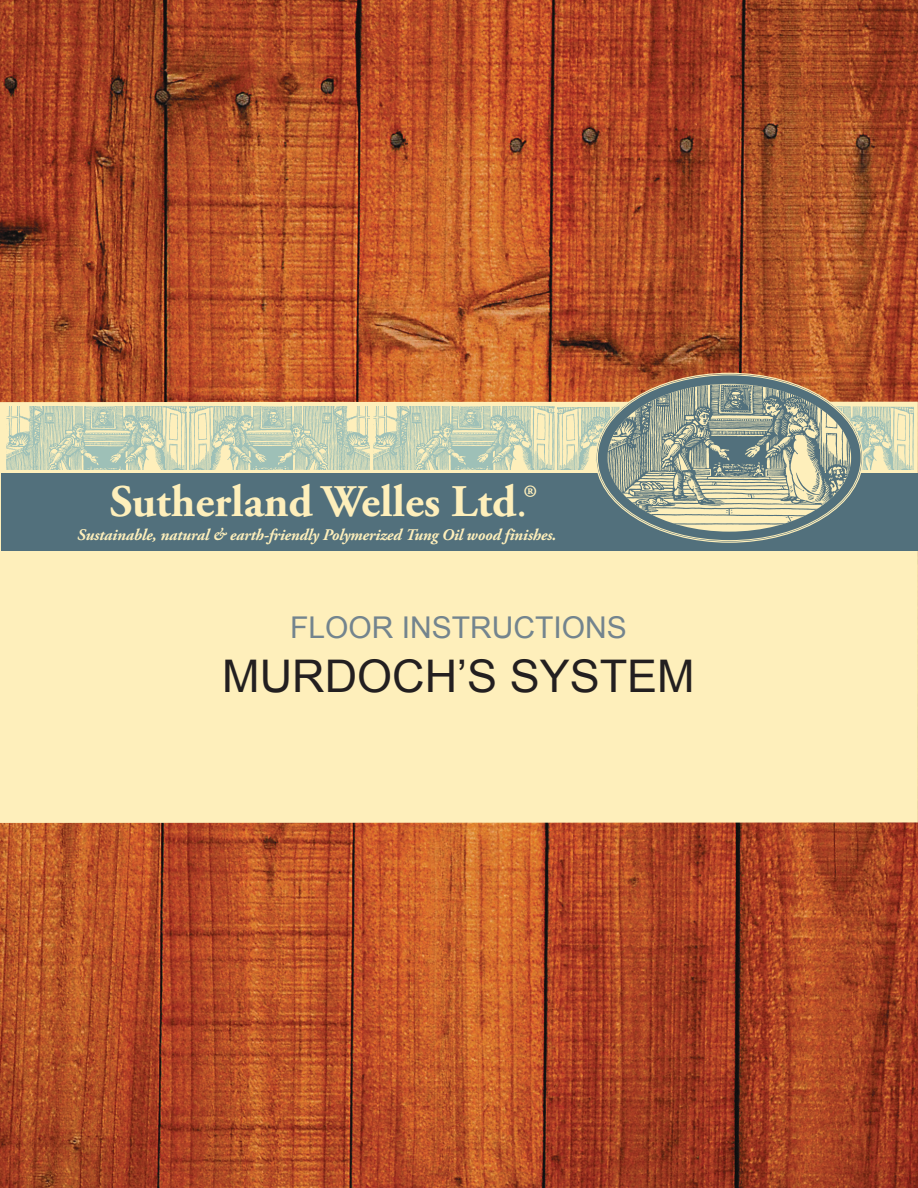
<style>
.page{position:relative;width:918px;height:1188px;background:#fff}
.page>*{position:absolute;margin:0;border:0;box-sizing:border-box;transform-origin:0 0}
.t1{font:700 45.15px "Adobe Garamond Pro";color:#feefbb}
.t2{font:45px "Arial";color:#231f20}
.t3{font:30px "Arial";color:#73848e}
.t4{font:italic 700 16.2px "Adobe Garamond Pro";letter-spacing:-.01em;color:#feefbb}
.s1{font-weight:400}
</style>
<div class="page">
<img style="left:0;top:0;width:918px;height:1188px">
<div style="left:0;top:402px;width:918px;height:421px;background:#feefbb"></div>
<div style="left:1px;top:473px;width:917px;height:78px;background:#52707c"></div>
<img style="left:6px;top:406px;width:180px;height:64px">
<img style="left:190px;top:406px;width:180px;height:63px">
<img style="left:851px;top:406px;width:63px;height:63px">
<img style="left:373px;top:406px;width:182px;height:63px">
<img style="left:558px;top:407px;width:49px;height:62px">
<svg style="left:596px;top:374px;width:266px;height:168px;fill:#52707c"></svg>
<img style="left:607px;top:384px;width:244px;height:147px">
<p class="t1" style="left:110px;top:476px;width:429px">Sutherland Welles Ltd<span class="s1">.®</span></p>
<p class="t4" style="left:77px;top:525px;width:481px">Sustainable, natural &amp; earth-friendly Polymerized Tung Oil wood finishes.</p>
<p class="t3" style="left:290px;top:608px;width:338px">FLOOR INSTRUCTIONS</p>
<p class="t2" style="left:222px;top:647px;width:474px">MURDOCH’S SYSTEM</p>
</div>
